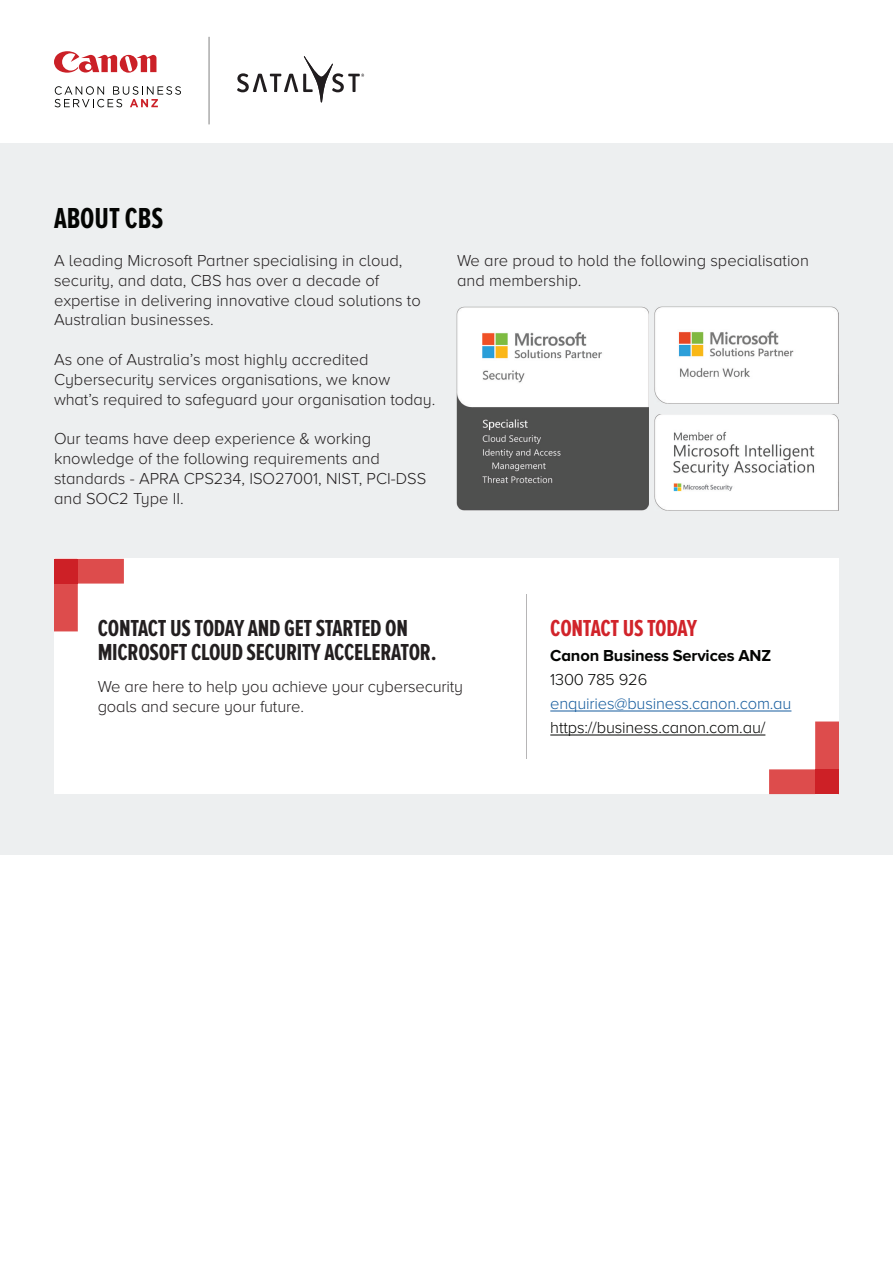
<style>
.page{position:relative;width:893px;height:1263px;background:#fff}
.page>*{position:absolute;margin:0;border:0;box-sizing:border-box;transform-origin:0 0}
.t1{font:700 30px "Proxima Nova A Ex Cn";color:#040503}
.t2{font:700 24px/24px "Proxima Nova Ex Cn";letter-spacing:-.01em;color:#231f20}
.t3{font:700 24px "Proxima Nova Ex Cn";letter-spacing:-.01em;color:#d1232a}
.t4{font:300 16.5px/19.8px "Proxima Nova A";color:#231f20}
.t5{font:300 16.5px "Proxima Nova A";letter-spacing:-.01em;color:#040503}
.t6{font:300 16.5px "Proxima Nova A";letter-spacing:-.01em;color:#175d9e}
.t7{font:700 16.5px "Proxima Nova A";letter-spacing:-.01em;color:#040503}
</style>
<div class="page">
<svg style="left:237px;top:56px;width:127px;height:46px"></svg>
<svg style="left:54px;top:51px;width:102px;height:22px"></svg>
<svg style="left:55px;top:86px;width:126px;height:21px"></svg>
<hr style="left:209px;top:37px;width:1px;height:87px;background:#818182">
<div style="left:0;top:143px;width:893px;height:712px;background:#edeff0"></div>
<div style="left:54px;top:559px;width:785px;height:235px;background:#fff"></div>
<svg style="left:54px;top:559px;width:70px;height:72px"></svg>
<div style="left:54px;top:559px;width:24px;height:25px;background:#cd2026"></div>
<hr style="left:526px;top:594px;width:1px;height:165px;background:#b6b5b6">
<hr style="left:550px;top:711px;width:241px;height:1px;background:#175d9e">
<hr style="left:550px;top:735px;width:215px;height:1px;background:#040503">
<svg style="left:769px;top:721px;width:70px;height:73px"></svg>
<div style="left:815px;top:769px;width:24px;height:25px;background:#cd2026"></div>
<img style="left:457px;top:307px;width:192px;height:203px">
<img style="left:655px;top:307px;width:183px;height:96px">
<div style="left:655px;top:414px;width:183px;height:96px;background:#fff"></div>
<img style="left:667px;top:426px;width:153px;height:72px">
<h1 class="t1" style="left:54px;top:202px;width:111px">ABOUT CBS</h1>
<p class="t4" style="left:54px;top:250px;width:368px">A leading Microsoft Partner specialising in cloud, security, and data, CBS has over a decade of expertise in delivering innovative cloud solutions to Australian businesses.</p>
<p class="t4" style="left:54px;top:349px;width:383px">As one of Australia’s most highly accredited<br>Cybersecurity services organisations, we know what’s required to safeguard your organisation today.</p>
<p class="t4" style="left:54px;top:429px;width:374px">Our teams have deep experience &amp; working knowledge of the following requirements and standards - APRA CPS234, ISO27001, NIST, PCI-DSS and SOC2 Type II.</p>
<p class="t4" style="left:457px;top:250px;width:353px">We are proud to hold the following specialisation and membership.</p>
<h2 class="t2" style="left:98px;top:617px;width:340px">CONTACT US TODAY AND GET STARTED ON<br>MICROSOFT CLOUD SECURITY ACCELERATOR.</h2>
<p class="t4" style="left:98px;top:677px;width:367px">We are here to help you achieve your cybersecurity goals and secure your future.</p>
<h2 class="t3" style="left:550px;top:615px;width:148px">CONTACT US TODAY</h2>
<p class="t7" style="left:550px;top:646px;width:222px">Canon Business Services ANZ</p>
<p class="t5" style="left:550px;top:670px;width:99px">1300 785 926</p>
<p class="t6" style="left:550px;top:694px;width:243px">enquiries@business.canon.com.au</p>
<p class="t5" style="left:550px;top:718px;width:217px">https://business.canon.com.au/</p>
</div>
